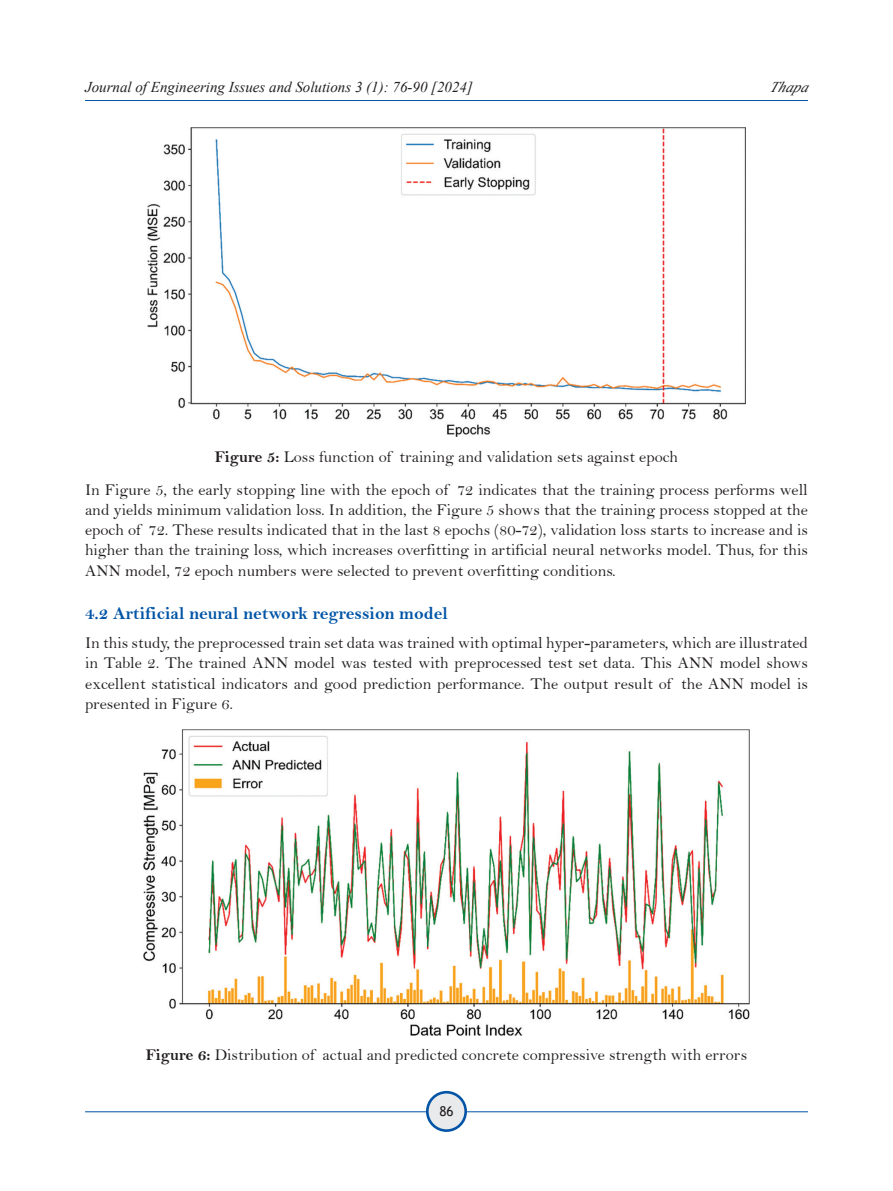
<style>
.page{position:relative;width:893px;height:1191px;background:#fff}
.page>*{position:absolute;margin:0;border:0;box-sizing:border-box;transform-origin:0 0}
.t1{font:18px "Bell MT Bold";color:#0154a6}
.t2{font:16.5px/20.2px "Bell";color:#231f20;text-align:justify}
.t3{font:italic 15px "Times New Roman";color:#231f20}
.t4{font:13.5px "Trebuchet MS";color:#231f20}
.s1{font-family:"Bell MT Bold"}
</style>
<div class="page">
<hr style="left:85px;top:1111px;width:723px;height:1px;background:#0154a6">
<div style="left:427px;top:1092px;width:39px;height:38px;background:#e9eaeb;border-radius:50%"></div>
<div style="left:426px;top:1091px;width:41px;height:41px;border:3px solid #0154a6;border-radius:50%"></div>
<hr style="left:85px;top:100px;width:723px;height:1px;background:#0154a6">
<img style="left:148px;top:128px;width:597px;height:309px">
<img style="left:143px;top:730px;width:607px;height:305px">
<p class="t3" style="left:85px;top:76px;width:389px">Journal of Engineering Issues and Solutions 3 (1): 76-90 [2024]</p>
<p class="t3" style="left:770px;top:76px;width:45px">Thap a</p>
<p class="t2" style="left:85px;top:440px;width:724px;line-height:33px;text-align:center"><span class="s1">Figure 5:</span> Loss function of training and validation sets against epoch<br>In Figure 5, the early stopping line with the epoch of 72 indicates that the training process performs well</p>
<p class="t2" style="left:85px;top:499px;width:724px">and yields minimum validation loss. In addition, the Figure 5 shows that the training process stopped at the epoch of 72. These results indicated that in the last 8 epochs (80-72), validation loss starts to increase and is higher than the training loss, which increases overfitting in artificial neural networks model. Thus, for this ANN model, 72 epoch numbers were selected to prevent overfitting conditions.</p>
<p class="t1" style="left:85px;top:603px;width:364px">4.2 Artificial neural network regression model</p>
<p class="t2" style="left:85px;top:633px;width:724px">In this study, the preprocessed train set data was trained with optimal hyper-parameters, which are illustrated in Table 2. The trained ANN model was tested with preprocessed test set data. This ANN model shows excellent statistical indicators and good prediction performance. The output result of the ANN model is presented in Figure 6.</p>
<p class="t2" style="left:146px;top:1045px;width:603px"><span class="s1">Figure 6:</span> Distribution of actual and predicted concrete compressive strength with errors</p>
<p class="t4" style="left:439px;top:1103px;width:16px">86</p>
</div>
